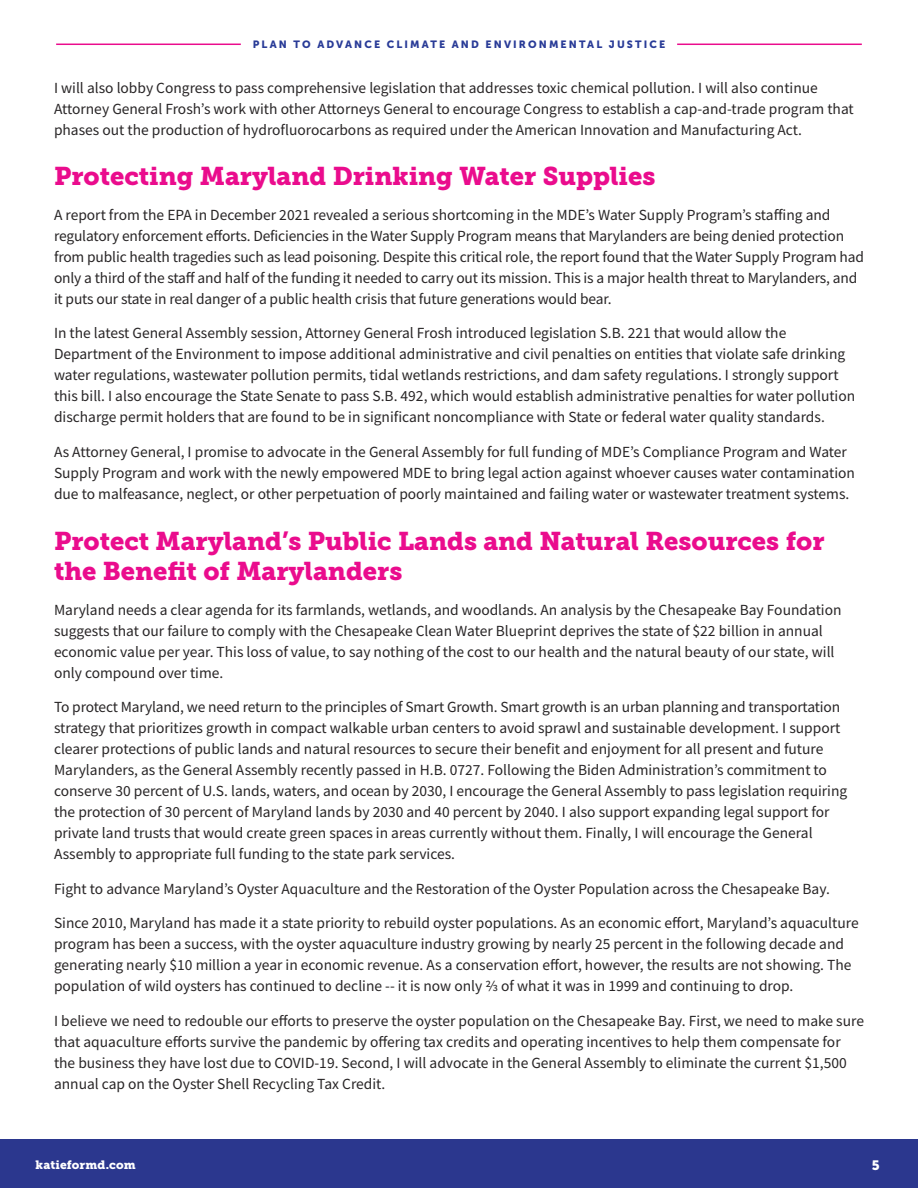
<style>
.page{position:relative;width:918px;height:1188px;background:#fff}
.page>*{position:absolute;margin:0;border:0;box-sizing:border-box;transform-origin:0 0}
.Subhead{font:25.5px/30.6px "Museo Slab 900";color:#ea0c8d}
.Body{font:15.45px/21px "Source Sans Pro";color:#282526}
.t1{font:13.5px "Museo Sans 900";color:#fff}
.t2{font:12px "Museo Slab 900";letter-spacing:.01em;color:#fff}
.t3{font:10.5px "Museo Sans 900";letter-spacing:.2em;color:#293b97}
</style>
<div class="page">
<div style="left:0;top:1139px;width:918px;height:49px;background:#2b378e"></div>
<hr style="left:677px;top:44px;width:185px;height:1px;background:#ea0c8d">
<hr style="left:56px;top:44px;width:185px;height:1px;background:#ea0c8d">
<p class="t3" style="left:253px;top:39px;width:414px">PLAN TO ADVANCE CLIMATE AND ENVIRONMENTAL JUSTICE</p>
<p class="Body" style="left:54px;top:77px;width:801px">I will also lobby Congress to pass comprehensive legislation that addresses toxic chemical pollution. I will also continue<br>Attorney General Frosh’s work with other Attorneys General to encourage Congress to establish a cap-and-trade program that phases out the production of hydrofluorocarbons as required under the American Innovation and Manufacturing Act.</p>
<p class="Subhead" style="left:54px;top:161px;width:603px">Protecting Maryland Drinking Water Supplies</p>
<p class="Body" style="left:54px;top:204px;width:812px">A report from the EPA in December 2021 revealed a serious shortcoming in the MDE’s Water Supply Program’s staffing and regulatory enforcement efforts. Deficiencies in the Water Supply Program means that Marylanders are being denied protection from public health tragedies such as lead poisoning. Despite this critical role, the report found that the Water Supply Program had only a third of the staff and half of the funding it needed to carry out its mission. This is a major health threat to Marylanders, and it puts our state in real danger of a public health crisis that future generations would bear.</p>
<p class="Body" style="left:54px;top:323px;width:803px">In the latest General Assembly session, Attorney General Frosh introduced legislation S.B. 221 that would allow the Department of the Environment to impose additional administrative and civil penalties on entities that violate safe drinking water regulations, wastewater pollution permits, tidal wetlands restrictions, and dam safety regulations. I strongly support this bill. I also encourage the State Senate to pass S.B. 492, which would establish administrative penalties for water pollution discharge permit holders that are found to be in significant noncompliance with State or federal water quality standards.</p>
<p class="Body" style="left:54px;top:441px;width:803px">As Attorney General, I promise to advocate in the General Assembly for full funding of MDE’s Compliance Program and Water<br>Supply Program and work with the newly empowered MDE to bring legal action against whoever causes water contamination due to malfeasance, neglect, or other perpetuation of poorly maintained and failing water or wastewater treatment systems.</p>
<p class="Subhead" style="left:54px;top:526px;width:772px">Protect Maryland’s Public Lands and Natural Resources for the Benefit of Marylanders</p>
<p class="Body" style="left:54px;top:599px;width:789px">Maryland needs a clear agenda for its farmlands, wetlands, and woodlands. An analysis by the Chesapeake Bay Foundation suggests that our failure to comply with the Chesapeake Clean Water Blueprint deprives the state of $22 billion in annual economic value per year. This loss of value, to say nothing of the cost to our health and the natural beauty of our state, will only compound over time.</p>
<p class="Body" style="left:54px;top:697px;width:795px">To protect Maryland, we need return to the principles of Smart Growth. Smart growth is an urban planning and transportation strategy that prioritizes growth in compact walkable urban centers to avoid sprawl and sustainable development. I support clearer protections of public lands and natural resources to secure their benefit and enjoyment for all present and future Marylanders, as the General Assembly recently passed in H.B. 0727. Following the Biden Administration’s commitment to conserve 30 percent of U.S. lands, waters, and ocean by 2030, I encourage the General Assembly to pass legislation requiring the protection of 30 percent of Maryland lands by 2030 and 40 percent by 2040. I also support expanding legal support for private land trusts that would create green spaces in areas currently without them. Finally, I will encourage the General Assembly to appropriate full funding to the state park services.</p>
<p class="Body" style="left:54px;top:878px;width:777px">Fight to advance Maryland’s Oyster Aquaculture and the Restoration of the Oyster Population across the Chesapeake Bay.</p>
<p class="Body" style="left:54px;top:913px;width:806px">Since 2010, Maryland has made it a state priority to rebuild oyster populations. As an economic effort, Maryland’s aquaculture program has been a success, with the oyster aquaculture industry growing by nearly 25 percent in the following decade and generating nearly $10 million a year in economic revenue. As a conservation effort, however, the results are not showing. The population of wild oysters has continued to decline -- it is now only ⅔ of what it was in 1999 and continuing to drop.</p>
<p class="Body" style="left:54px;top:1010px;width:812px">I believe we need to redouble our efforts to preserve the oyster population on the Chesapeake Bay. First, we need to make sure that aquaculture efforts survive the pandemic by offering tax credits and operating incentives to help them compensate for the business they have lost due to COVID-19. Second, I will advocate in the General Assembly to eliminate the current $1,500 annual cap on the Oyster Shell Recycling Tax Credit.</p>
<p class="t2" style="left:36px;top:1158px;width:102px">katieformd.com</p>
<p class="t1" style="left:872px;top:1158px;width:9px">5</p>
</div>
